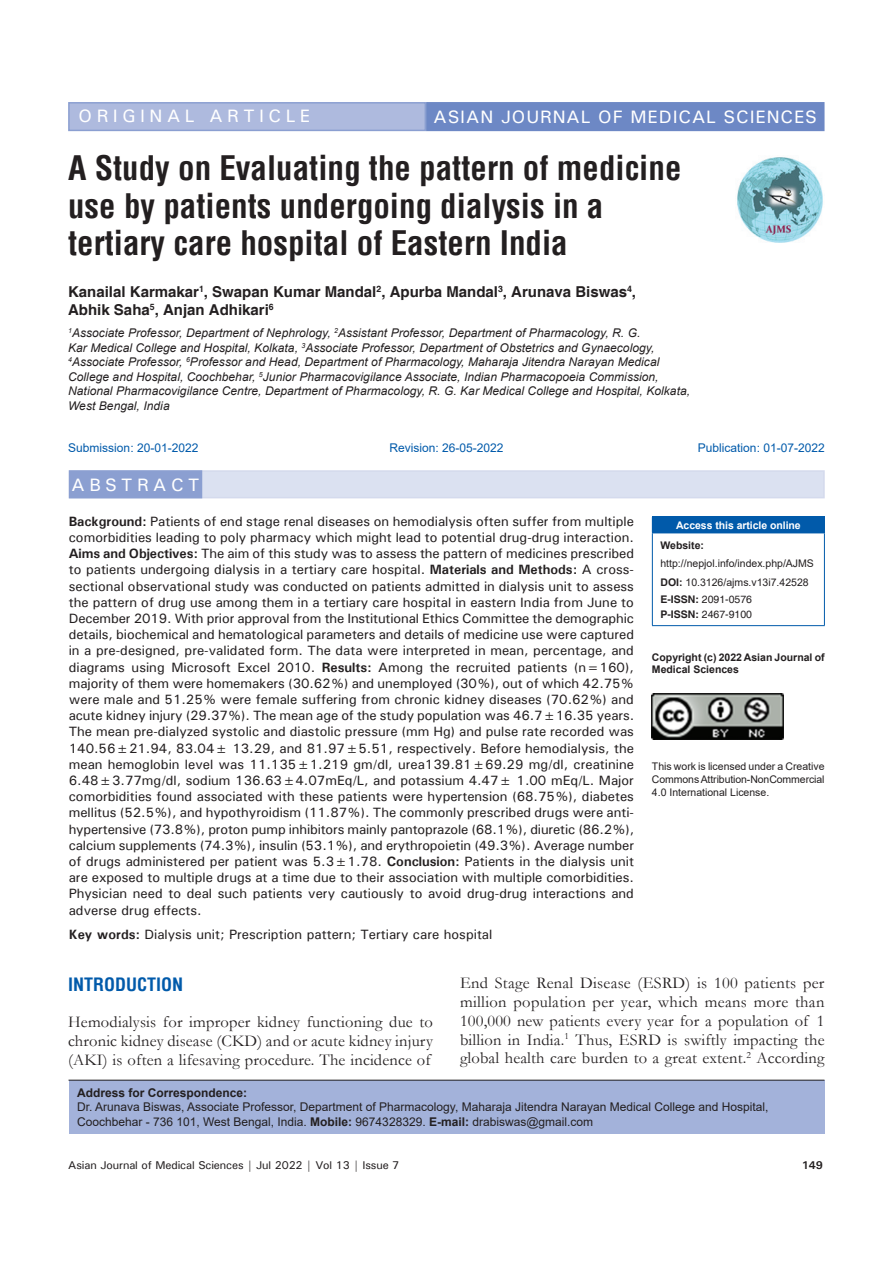
<style>
.page{position:relative;width:893px;height:1263px;background:#fff}
.page>*{position:absolute;margin:0;border:0;box-sizing:border-box;transform-origin:0 0}
.AT{font:700 condensed 33px/37.5px "Helvetica";color:#231f20}
.AH{font:500 18px "Univers";letter-spacing:.05em;color:#fff}
.AH-2{font:500 18px "Univers";letter-spacing:.25em;color:#fff}
.t1{font:700 condensed 18px "Helvetica";color:#015aaa}
.ABSH{font:500 18px "Univers";letter-spacing:.25em;color:#fff}
.TX{font:16.5px/18.8px "Garamond";letter-spacing:.01em;color:#231f20;text-align:justify}
.AU{font:700 15px/18px "Helvetica";color:#231f20}
.ABS{font:500 13.5px/16.2px "Univers";color:#231f20;text-align:justify}
.KWD{font:500 13.5px "Univers";color:#231f20}
.AFF{font:italic 12px/14.4px "Arial";letter-spacing:.005em;color:#231f20}
.ADD{font:12px/14.4px "Arial";color:#231f20}
.HIS{font:12px "Arial";color:#015aaa}
.t2{font:500 11.25px "Univers";letter-spacing:-.01em;color:#231f20}
.t3{font:700 11.25px "Univers";color:#231f20}
.License{font:10.5px/12.6px "Arial";letter-spacing:-.01em;color:#231f20;text-align:justify}
.License-2{font:700 10.5px/12.6px "Arial";color:#231f20}
.Web{font:10.5px/18.8px "Arial";color:#231f20}
.Web-2{font:10.5px/14.2px "Helvetica";color:#231f20}
.DOI{font:10.5px "Arial";color:#231f20}
.t4{font:700 10.5px "Arial";letter-spacing:-.005em;color:#fff}
.s1{font-weight:700}
</style>
<div class="page">
<img style="left:737px;top:157px;width:86px;height:86px">
<div style="left:69px;top:103px;width:356px;height:27px;background:#aebade"></div>
<div style="left:68px;top:102px;width:358px;height:29px;border:2px solid #8b9fd1"></div>
<div style="left:427px;top:103px;width:397px;height:27px;background:#6d88c5"></div>
<div style="left:426px;top:102px;width:398px;height:29px;border:2px solid #6d88c5"></div>
<div style="left:69px;top:470px;width:756px;height:28px;background:#dbe1f1"></div>
<div style="left:69px;top:471px;width:132px;height:27px;background:#8b9fd1"></div>
<div style="left:69px;top:470px;width:133px;height:28px;border:2px solid #8b9fd1"></div>
<div style="left:652px;top:517px;width:172px;height:16px;background:#015aaa"></div>
<hr style="left:652px;top:516px;width:173px;height:1px;background:#015aaa">
<svg style="left:824px;top:517px;width:1px;height:15px"></svg>
<hr style="left:652px;top:533px;width:1px;height:92px;background:#015aaa">
<hr style="left:652px;top:532px;width:173px;height:1px;background:#015aaa">
<hr style="left:824px;top:533px;width:1px;height:92px;background:#015aaa">
<hr style="left:652px;top:625px;width:173px;height:1px;background:#015aaa">
<img style="left:652px;top:693px;width:132px;height:47px">
<div style="left:69px;top:1080px;width:755px;height:54px;background:#a3b2da"></div>
<hr style="left:69px;top:1080px;width:755px;height:1px;background:#231f20">
<p class="AH-2" style="left:79px;top:105px;width:233px">ORIGINAL ARTICLE</p>
<p class="AH" style="left:434px;top:105px;width:385px">ASIAN JOURNAL OF MEDICAL SCIENCES</p>
<p class="AT" style="left:68px;top:149px;width:615px">A Study on Evaluating the pattern of medicine use by patients undergoing dialysis in a tertiary care hospital of Eastern India</p>
<p class="AU" style="left:68px;top:283px;width:569px">Kanailal Karmakar<sup>1</sup>, Swapan Kumar Mandal<sup>2</sup>, Apurba Mandal<sup>3</sup>, Arunava Biswas<sup>4</sup>,<br>Abhik Saha<sup>5</sup>, Anjan Adhikari<sup>6</sup></p>
<p class="AFF" style="left:68px;top:326px;width:623px"><sup>1</sup>Associate Professor, Department of Nephrology, <sup>2</sup>Assistant Professor, Department of Pharmacology, R. G.<br>Kar Medical College and Hospital, Kolkata, <sup>3</sup>Associate Professor, Department of Obstetrics and Gynaecology, <sup>4</sup>Associate Professor, <sup>6</sup>Professor and Head, Department of Pharmacology, Maharaja Jitendra Narayan Medical College and Hospital, Coochbehar, <sup>5</sup>Junior Pharmacovigilance Associate, Indian Pharmacopoeia Commission, National Pharmacovigilance Centre, Department of Pharmacology, R. G. Kar Medical College and Hospital, Kolkata, West Bengal, India</p>
<p class="HIS" style="left:68px;top:440px;width:132px">Submission: 20-01-2022</p>
<p class="HIS" style="left:389px;top:440px;width:116px">Revision: 26-05-2022</p>
<p class="HIS" style="left:698px;top:440px;width:128px">Publication: 01-07-2022</p>
<p class="ABSH" style="left:72px;top:473px;width:129px">ABSTRACT</p>
<p class="ABS" style="left:69px;top:513px;width:567px"><span class="s1">Background:</span> Patients of end stage renal diseases on hemodialysis often suffer from multiple comorbidities leading to poly pharmacy which might lead to potential drug-drug interaction.<br><span class="s1">Aims and Objectives:</span> The aim of this study was to assess the pattern of medicines prescribed to patients undergoing dialysis in a tertiary care hospital. <span class="s1">Materials and Methods:</span> A cross&shy;sectional observational study was conducted on patients admitted in dialysis unit to assess the pattern of drug use among them in a tertiary care hospital in eastern India from June to December 2019. With prior approval from the Institutional Ethics Committee the demographic details, biochemical and hematological parameters and details of medicine use were captured in a pre-designed, pre-validated form. The data were interpreted in mean, percentage, and diagrams using Microsoft Excel 2010. <span class="s1">Results:</span> Among the recruited patients (n=160), majority of them were homemakers (30.62%) and unemployed (30%), out of which 42.75% were male and 51.25% were female suffering from chronic kidney diseases (70.62%) and acute kidney injury (29.37%). The mean age of the study population was 46.7±16.35 years.<br>The mean pre-dialyzed systolic and diastolic pressure (mm Hg) and pulse rate recorded was 140.56±21.94, 83.04± 13.29, and 81.97±5.51, respectively. Before hemodialysis, the mean hemoglobin level was 11.135±1.219 gm/dl, urea139.81±69.29 mg/dl, creatinine 6.48±3.77mg/dl, sodium 136.63±4.07mEq/L, and potassium 4.47± 1.00 mEq/L. Major comorbidities found associated with these patients were hypertension (68.75%), diabetes mellitus (52.5%), and hypothyroidism (11.87%). The commonly prescribed drugs were anti&shy;hypertensive (73.8%), proton pump inhibitors mainly pantoprazole (68.1%), diuretic (86.2%), calcium supplements (74.3%), insulin (53.1%), and erythropoietin (49.3%). Average number of drugs administered per patient was 5.3±1.78. <span class="s1">Conclusion:</span> Patients in the dialysis unit are exposed to multiple drugs at a time due to their association with multiple comorbidities.<br>Physician need to deal such patients very cautiously to avoid drug-drug interactions and adverse drug effects.</p>
<p class="KWD" style="left:69px;top:926px;width:425px"><span class="s1">Key words:</span> Dialysis unit; Prescription pattern; Tertiary care hospital</p>
<p class="t4" style="left:676px;top:518px;width:126px">Access this article online</p>
<p class="Web" style="left:660px;top:535px;width:155px"><span class="s1">Website: </span>http://nepjol.info/index.php/AJMS</p>
<p class="DOI" style="left:660px;top:575px;width:150px"><span class="s1">DOI:</span> 10.3126/ajms.v13i7.42528</p>
<p class="Web-2" style="left:660px;top:593px;width:93px"><span class="s1">E-ISSN:</span> 2091-0576<br><span class="s1">P-ISSN:</span> 2467-9100</p>
<p class="License-2" style="left:652px;top:651px;width:174px">Copyright (c) 2022 Asian Journal of<br>Medical Sciences</p>
<p class="License" style="left:652px;top:760px;width:174px">This work is licensed under a Creative Commons Attribution-NonCommercial 4.0 International License.</p>
<h1 class="t1" style="left:68px;top:972px;width:117px">INTRODUCTION</h1>
<p class="TX" style="left:68px;top:1012px;width:366px">Hemodialysis for improper kidney functioning due to chronic kidney disease (CKD) and or acute kidney injury (AKI) is often a lifesaving procedure. The incidence of</p>
<p class="TX" style="left:460px;top:973px;width:366px">End Stage Renal Disease (ESRD) is 100 patients per million population per year, which means more than 100,000 new patients every year for a population of 1 billion in India.<sup>1</sup> Thus, ESRD is swiftly impacting the global health care burden to a great extent.<sup>2</sup> According</p>
<p class="ADD" style="left:77px;top:1085px;width:693px"><span class="s1">Address for Correspondence:<br></span>Dr. Arunava Biswas, Associate Professor, Department of Pharmacology, Maharaja Jitendra Narayan Medical College and Hospital,<br>Coochbehar - 736 101, West Bengal, India. <span class="s1">Mobile:</span> 9674328329. <span class="s1">E-mail:</span> drabiswas@gmail.com</p>
<p class="t2" style="left:68px;top:1157px;width:333px">Asian Journal of Medical Sciences | Jul 2022 | Vol 13 | Issue 7</p>
<p class="t3" style="left:802px;top:1157px;width:23px">149</p>
</div>
